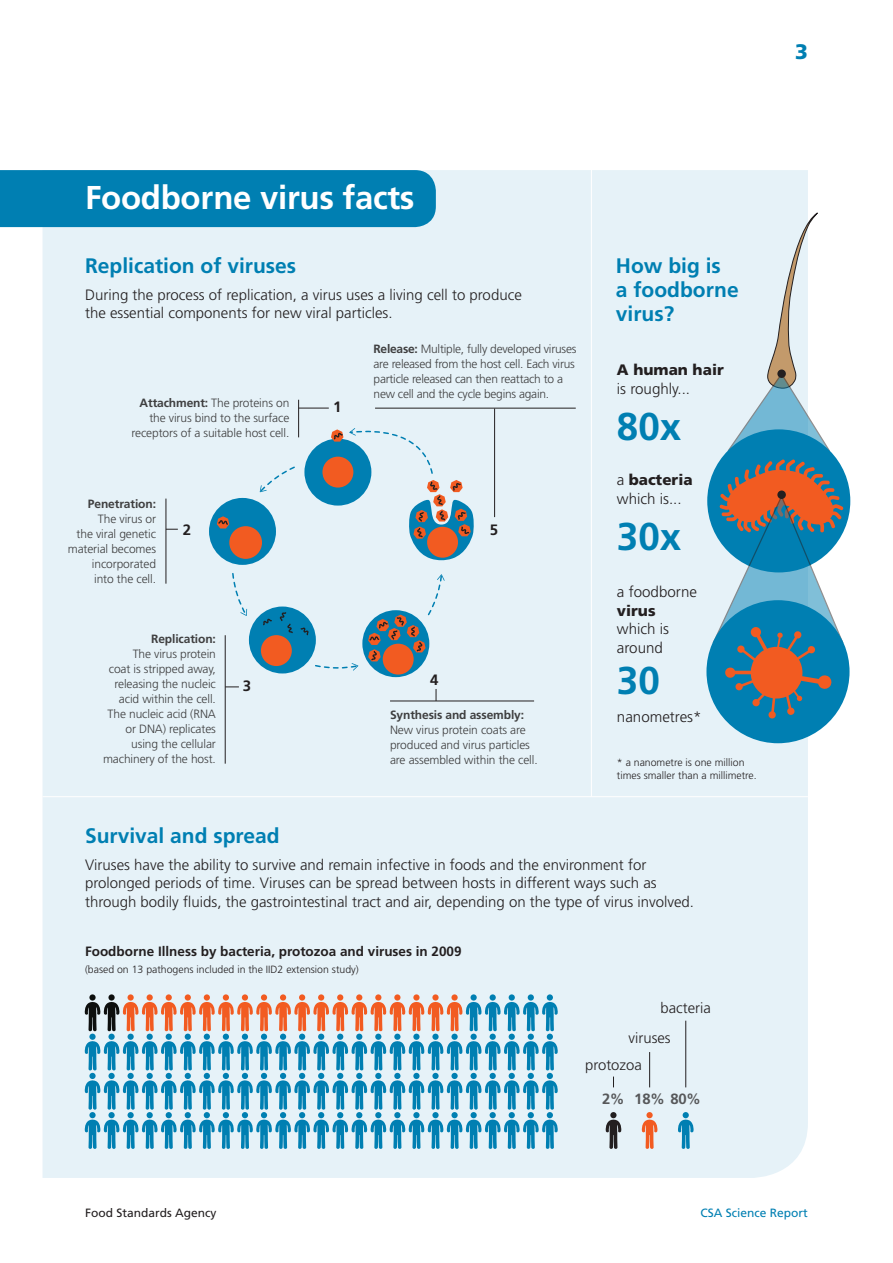
<style>
.page{position:relative;width:893px;height:1263px;background:#fff}
.page>*{position:absolute;margin:0;border:0;box-sizing:border-box;transform-origin:0 0}
.HEAD_2{font:700 38.7px "Frutiger";color:#007fb2}
.BODY_COPY{font:700 38.7px "Frutiger";color:#007fb2}
.HEAD_1_WHITE{font:700 33px "Frutiger";letter-spacing:-.01em;color:#fff}
.HEAD_2-2{font:700 21px/24px "Frutiger";color:#007fb2}
.t1{font:900 21px "Frutiger";color:#007fb2}
.BODY_COPY-2{font:300 15.15px/18.5px "Frutiger";color:#231f20}
.infographic_-_10pt{font:300 15px/18.5px "Frutiger";color:#231f20}
.t2{font:700 15px "Frutiger";color:#231f20}
.t3{font:300 14.85px "Frutiger";color:#231f20}
.t4{font:700 14.85px "Frutiger";color:#57585a}
.CHART_INFO{font:700 13.5px "Frutiger";color:#231f20}
.infographic_-_7pt{font:300 12px/15px "Frutiger";letter-spacing:-.01em;color:#3e3e3f;text-align:right}
.t5{font:12px "Frutiger";color:#231f20}
.t6{font:12px "Frutiger";color:#007fb2}
.FOOTNOTE_NO_LINE_ABO{font:300 10.5px/12.6px "Frutiger";color:#231f20}
.s1{font-weight:700}
.s2{font-weight:900}
</style>
<div class="page">
<div style="left:43px;top:170px;width:765px;height:1008px;background:#e6f2f8"></div>
<div style="left:304px;top:439px;width:67px;height:67px;background:#007fb2;border-radius:50%"></div>
<div style="left:209px;top:498px;width:67px;height:67px;background:#007fb2;border-radius:50%"></div>
<div style="left:229px;top:526px;width:33px;height:33px;background:#f25b21;border-radius:50%"></div>
<svg style="left:217px;top:516px;width:12px;height:12px"></svg>
<div style="left:249px;top:606px;width:67px;height:67px;background:#007fb2;border-radius:50%"></div>
<div style="left:261px;top:635px;width:31px;height:31px;background:#f25b21;border-radius:50%"></div>
<svg style="left:261px;top:611px;width:48px;height:25px"></svg>
<div style="left:362px;top:610px;width:67px;height:67px;background:#007fb2;border-radius:50%"></div>
<div style="left:383px;top:644px;width:31px;height:31px;background:#f25b21;border-radius:50%"></div>
<div style="left:322px;top:457px;width:31px;height:31px;background:#f25b21;border-radius:50%"></div>
<svg style="left:258px;top:465px;width:38px;height:28px"></svg>
<svg style="left:331px;top:425px;width:143px;height:135px;background:#becbd1"></svg>
<svg style="left:368px;top:573px;width:77px;height:88px"></svg>
<svg style="left:314px;top:663px;width:45px;height:7px"></svg>
<svg style="left:231px;top:572px;width:17px;height:45px"></svg>
<svg style="left:728px;top:210px;width:102px;height:240px"></svg>
<div style="left:707px;top:429px;width:143px;height:143px;background:#007fb2;border-radius:50%"></div>
<div style="left:777px;top:369px;width:9px;height:9px;background:#231f20;border-radius:50%"></div>
<div style="left:706px;top:600px;width:143px;height:143px;background:#007fb2;border-radius:50%"></div>
<svg style="left:712px;top:458px;width:132px;height:261px"></svg>
<div style="left:777px;top:490px;width:9px;height:9px;background:#231f20;border-radius:50%"></div>
<svg style="left:84px;top:994px;width:474px;height:155px;background:#99becf"></svg>
<svg style="left:605px;top:1112px;width:17px;height:37px"></svg>
<svg style="left:641px;top:1112px;width:17px;height:37px"></svg>
<svg style="left:678px;top:1112px;width:16px;height:37px"></svg>
<hr style="left:649px;top:1052px;width:1px;height:35px;background:#231f20">
<hr style="left:685px;top:1021px;width:1px;height:66px;background:#231f20">
<div style="left:0;top:170px;width:436px;height:57px;background:#007fb2"></div>
<hr style="left:43px;top:796px;width:765px;height:1px;background:#fff">
<hr style="left:591px;top:130px;width:1px;height:667px;background:#fff">
<hr style="left:299px;top:408px;width:30px;height:1px;background:#231f20">
<hr style="left:298px;top:400px;width:1px;height:37px;background:#231f20">
<hr style="left:166px;top:499px;width:1px;height:85px;background:#231f20">
<svg style="left:226px;top:686px;width:13px;height:1px"></svg>
<hr style="left:225px;top:635px;width:1px;height:129px;background:#231f20">
<svg style="left:436px;top:689px;width:1px;height:12px"></svg>
<hr style="left:390px;top:701px;width:144px;height:1px;background:#231f20">
<hr style="left:494px;top:408px;width:1px;height:109px;background:#231f20">
<hr style="left:375px;top:408px;width:201px;height:1px;background:#231f20">
<p class="t1" style="left:795px;top:39px;width:14px">3</p>
<p class="HEAD_1_WHITE" style="left:85px;top:178px;width:331px">Foodborne virus facts</p>
<p class="HEAD_2-2" style="left:85px;top:254px;width:213px">Replication of viruses</p>
<p class="infographic_-_10pt" style="left:85px;top:286px;width:438px">During the process of replication, a virus uses a living cell to produce the essential components for new viral particles.</p>
<p class="infographic_-_7pt" style="left:132px;top:396px;width:159px"><span class="s1">Attachment:</span> The proteins on the virus bind to the surface receptors of a suitable host cell.</p>
<p class="infographic_-_7pt" style="left:68px;top:496px;width:90px"><span class="s1">Penetration:<br></span>The virus or<br>the viral genetic material becomes incorporated<br>into the cell.</p>
<p class="t2" style="left:183px;top:521px;width:10px">2</p>
<p class="infographic_-_7pt" style="left:103px;top:632px;width:114px"><span class="s1">Replication:<br></span>The virus protein<br>coat is stripped away, releasing the nucleic acid within the cell.<br>The nucleic acid (RNA or DNA) replicates using the cellular machinery of the host.</p>
<p class="t2" style="left:243px;top:677px;width:10px">3</p>
<p class="t2" style="left:333px;top:398px;width:10px">1</p>
<p class="infographic_-_7pt" style="left:374px;top:342px;width:204px;text-align:left"><span class="s1">Release:</span> Multiple, fully developed viruses are released from the host cell. Each virus particle released can then reattach to a new cell and the cycle begins again.</p>
<p class="t2" style="left:490px;top:521px;width:10px">5</p>
<p class="t2" style="left:430px;top:671px;width:10px">4</p>
<p class="infographic_-_7pt" style="left:390px;top:707px;width:149px;text-align:left"><span class="s1">Synthesis and assembly:<br></span>New virus protein coats are produced and virus particles are assembled within the cell.</p>
<p class="HEAD_2-2" style="left:616px;top:254px;width:124px">How big is<br>a foodborne virus?</p>
<p class="BODY_COPY-2" style="left:617px;top:361px;width:108px"><span class="s2">A human hair </span>is roughly...</p>
<p class="HEAD_2" style="left:617px;top:404px;width:66px">80x</p>
<p class="BODY_COPY-2" style="left:617px;top:471px;width:77px">a <span class="s2">bacteria </span>which is...</p>
<p class="BODY_COPY" style="left:617px;top:514px;width:66px">30x</p>
<p class="BODY_COPY-2" style="left:617px;top:583px;width:82px">a foodborne <span class="s2">virus </span>which is around</p>
<p class="HEAD_2" style="left:617px;top:658px;width:45px">30</p>
<p class="BODY_COPY-2" style="left:617px;top:708px;width:86px">nanometres*</p>
<p class="FOOTNOTE_NO_LINE_ABO" style="left:617px;top:756px;width:141px">* a nanometre is one million times smaller than a millimetre.</p>
<p class="HEAD_2-2" style="left:85px;top:823px;width:196px">Survival and spread</p>
<p class="infographic_-_10pt" style="left:85px;top:855px;width:611px">Viruses have the ability to survive and remain infective in foods and the environment for prolonged periods of time. Viruses can be spread between hosts in different ways such as through bodily fluids, the gastrointestinal tract and air, depending on the type of virus involved.</p>
<p class="CHART_INFO" style="left:85px;top:943px;width:378px">Foodborne Illness by bacteria, protozoa and viruses in 2009</p>
<p class="FOOTNOTE_NO_LINE_ABO" style="left:85px;top:963px;width:275px">(based on 13 pathogens included in the IID2 extension study)</p>
<p class="t3" style="left:661px;top:999px;width:52px">bacteria</p>
<p class="t3" style="left:629px;top:1030px;width:44px">viruses</p>
<p class="t3" style="left:585px;top:1057px;width:58px">protozoa</p>
<p class="t4" style="left:602px;top:1090px;width:100px">2% 18% 80%</p>
<p class="t5" style="left:85px;top:1205px;width:133px">Food Standards Agency</p>
<p class="t6" style="left:701px;top:1205px;width:109px">CSA Science Report</p>
</div>
